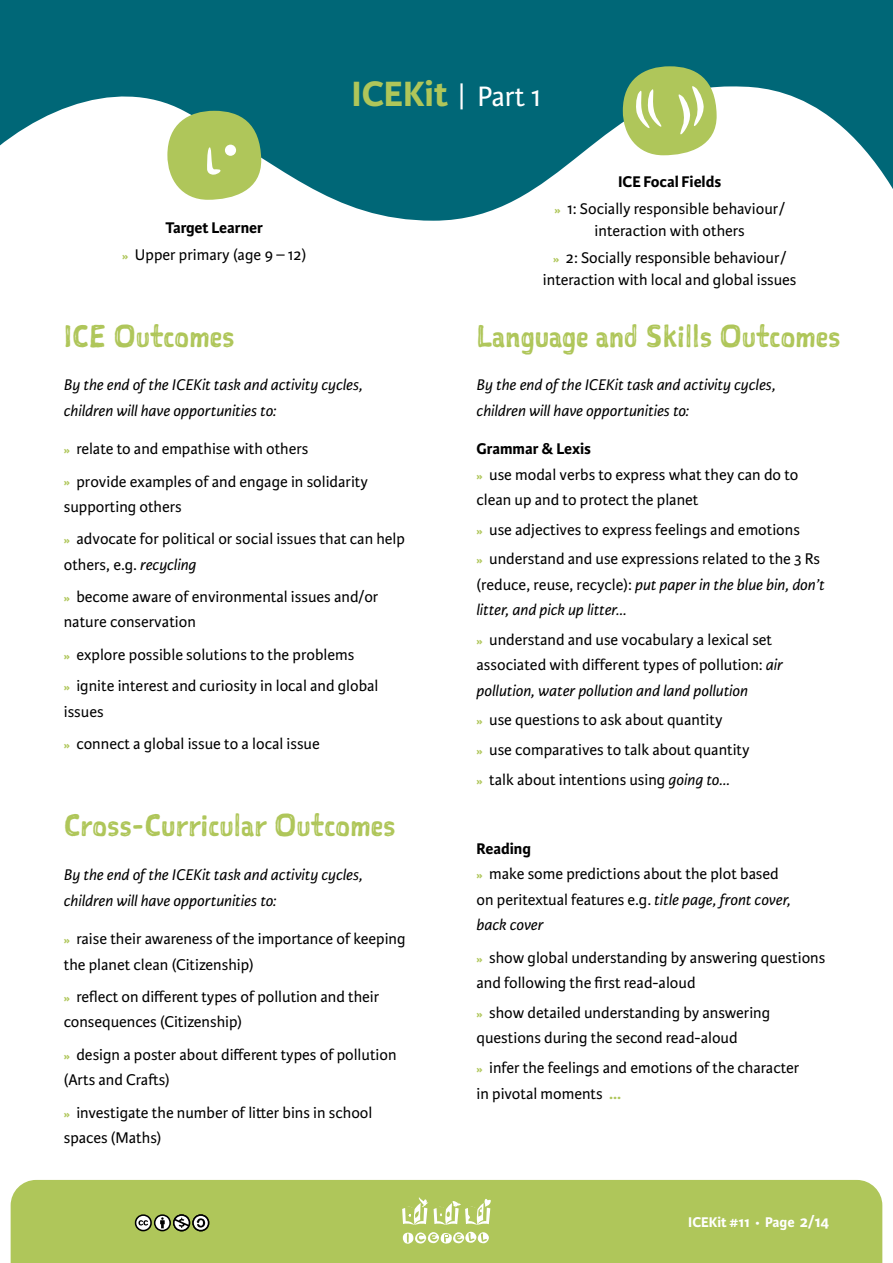
<style>
.page{position:relative;width:893px;height:1263px;background:#fff}
.page>*{position:absolute;margin:0;border:0;box-sizing:border-box;transform-origin:0 0}
.t1{font:700 37.5px "Karmina Sans";color:#afc65a}
.t2{font:30px "Sketchnote Square";color:#afc65a}
.t3{font:16.5px/25.5px "Karmina Sans";color:#000}
.t4{font:italic 16.5px/25.5px "Karmina Sans";color:#000}
.t5{font:700 15px "Karmina Sans";color:#fff}
.s1{font-weight:700}
.s2{font-weight:700;font-size:12px;color:#afc65a}
.s3{font-weight:400;font-size:30px;color:#fff}
.s4{font-style:italic}
.s5{font-style:normal}
.s6{font-weight:700;color:#afc65a}
.s7{font-weight:400;font-size:12px}
.s8{font-size:16.5px}
</style>
<div class="page">
<div style="left:11px;top:1180px;width:871px;height:83px;background:#afc65a"></div>
<svg style="left:135px;top:1214px;width:74px;height:17px"></svg>
<svg style="left:402px;top:1197px;width:26px;height:28px"></svg>
<svg style="left:434px;top:1198px;width:57px;height:27px"></svg>
<svg style="left:402px;top:1232px;width:87px;height:12px"></svg>
<svg style="left:0;top:0;width:893px;height:221px;fill:#006777"></svg>
<svg style="left:167px;top:111px;width:95px;height:89px;background:#b2ca76"></svg>
<svg style="left:623px;top:66px;width:94px;height:89px"></svg>
<p class="t3" style="left:122px;top:215px;width:185px;line-height:26.7px;text-align:center"><span class="s1">Target Learner<br></span><span class="s2">»</span> Upper primary (age 9 – 12)</p>
<h1 class="t1" style="left:351px;top:73px;width:191px">ICEKit <span class="s3">| Part 1</span></h1>
<p class="t3" style="left:554px;top:168px;width:232px;line-height:26.7px;text-align:center"><span class="s1">ICE Focal Fields<br></span><span class="s2">»</span> 1: Socially responsible behaviour/</p>
<p class="t3" style="left:553px;top:218px;width:234px;line-height:26.7px;text-align:center">interaction with others<br><span class="s2">»</span> 2: Socially responsible behaviour/</p>
<p class="t3" style="left:543px;top:267px;width:255px">interaction with local and global issues</p>
<h2 class="t2" style="left:64px;top:315px;width:172px">ICE Outcomes</h2>
<h2 class="t2" style="left:476px;top:315px;width:366px">Language and Skills Outcomes</h2>
<p class="t4" style="left:64px;top:373px;width:301px">By the end of the ICEKit task and activity cycles, children will have opportunities to:</p>
<p class="t3" style="left:64px;top:433px;width:306px;line-height:32.7px"><span class="s2">»</span> relate to and empathise with others<br><span class="s2">»</span> provide examples of and engage in solidarity</p>
<p class="t3" style="left:64px;top:491px;width:343px;line-height:32px">supporting others<br><span class="s2">»</span> advocate for political or social issues that can help</p>
<p class="t3" style="left:64px;top:549px;width:316px;line-height:32px">others, e.g. <span class="s4">recycling<br></span><span class="s2">»</span> become aware of environmental issues and/or</p>
<p class="t3" style="left:64px;top:606px;width:316px;line-height:32.1px">nature conservation<br><span class="s2">»</span> explore possible solutions to the problems<br><span class="s2">»</span> ignite interest and curiosity in local and global</p>
<p class="t3" style="left:64px;top:696px;width:258px;line-height:32.2px">issues<br><span class="s2">»</span> connect a global issue to a local issue</p>
<h2 class="t2" style="left:64px;top:805px;width:333px">Cross-Curricular Outcomes</h2>
<p class="t4" style="left:64px;top:862px;width:301px">By the end of the ICEKit task and activity cycles, children will have opportunities to:</p>
<p class="t3" style="left:64px;top:926px;width:343px"><span class="s2">»</span> raise their awareness of the importance of keeping the planet clean (Citizenship)</p>
<p class="t3" style="left:64px;top:984px;width:317px"><span class="s2">»</span> reflect on different types of pollution and their consequences (Citizenship)</p>
<p class="t3" style="left:64px;top:1042px;width:334px"><span class="s2">»</span> design a poster about different types of pollution (Arts and Crafts)</p>
<p class="t3" style="left:64px;top:1100px;width:310px"><span class="s2">»</span> investigate the number of litter bins in school spaces (Maths)</p>
<p class="t4" style="left:477px;top:373px;width:301px">By the end of the ICEKit task and activity cycles, children will have opportunities to:</p>
<p class="t3" style="left:476px;top:436px;width:323px"><span class="s1">Grammar &amp; Lexis<br></span><span class="s2">»</span> use modal verbs to express what they can do to clean up and to protect the planet</p>
<p class="t3" style="left:477px;top:515px;width:345px;line-height:29.4px"><span class="s2">»</span> use adjectives to express feelings and emotions<br><span class="s2">»</span> understand and use expressions related to the 3 Rs</p>
<p class="t4" style="left:476px;top:572px;width:350px"><span class="s5">(reduce, reuse, recycle):</span> put paper in the blue bin, don’t litter, and pick up litter…</p>
<p class="t3" style="left:476px;top:627px;width:308px"><span class="s2">»</span> understand and use vocabulary a lexical set associated with different types of pollution: <span class="s4">air pollution, water pollution and land pollution</span></p>
<p class="t3" style="left:477px;top:705px;width:275px;line-height:29.7px"><span class="s2">»</span> use questions to ask about quantity<br><span class="s2">»</span> use comparatives to talk about quantity <span class="s2">»</span> talk about intentions using <span class="s4">going to…</span></p>
<p class="t3" style="left:476px;top:836px;width:316px"><span class="s1">Reading<br></span><span class="s2">»</span> make some predictions about the plot based on peritextual features e.g. <span class="s4">title page, front cover, back cover</span></p>
<p class="t3" style="left:476px;top:945px;width:350px"><span class="s2">»</span> show global understanding by answering questions and following the first read-aloud</p>
<p class="t3" style="left:476px;top:1000px;width:295px"><span class="s2">»</span> show detailed understanding by answering questions during the second read-aloud</p>
<p class="t3" style="left:476px;top:1055px;width:324px"><span class="s2">»</span> infer the feelings and emotions of the character in pivotal moments <span class="s6">...</span></p>
<p class="t5" style="left:688px;top:1214px;width:142px">ICEKit #11 <span class="s7">•</span> Page <span class="s8">2/14</span></p>
</div>
